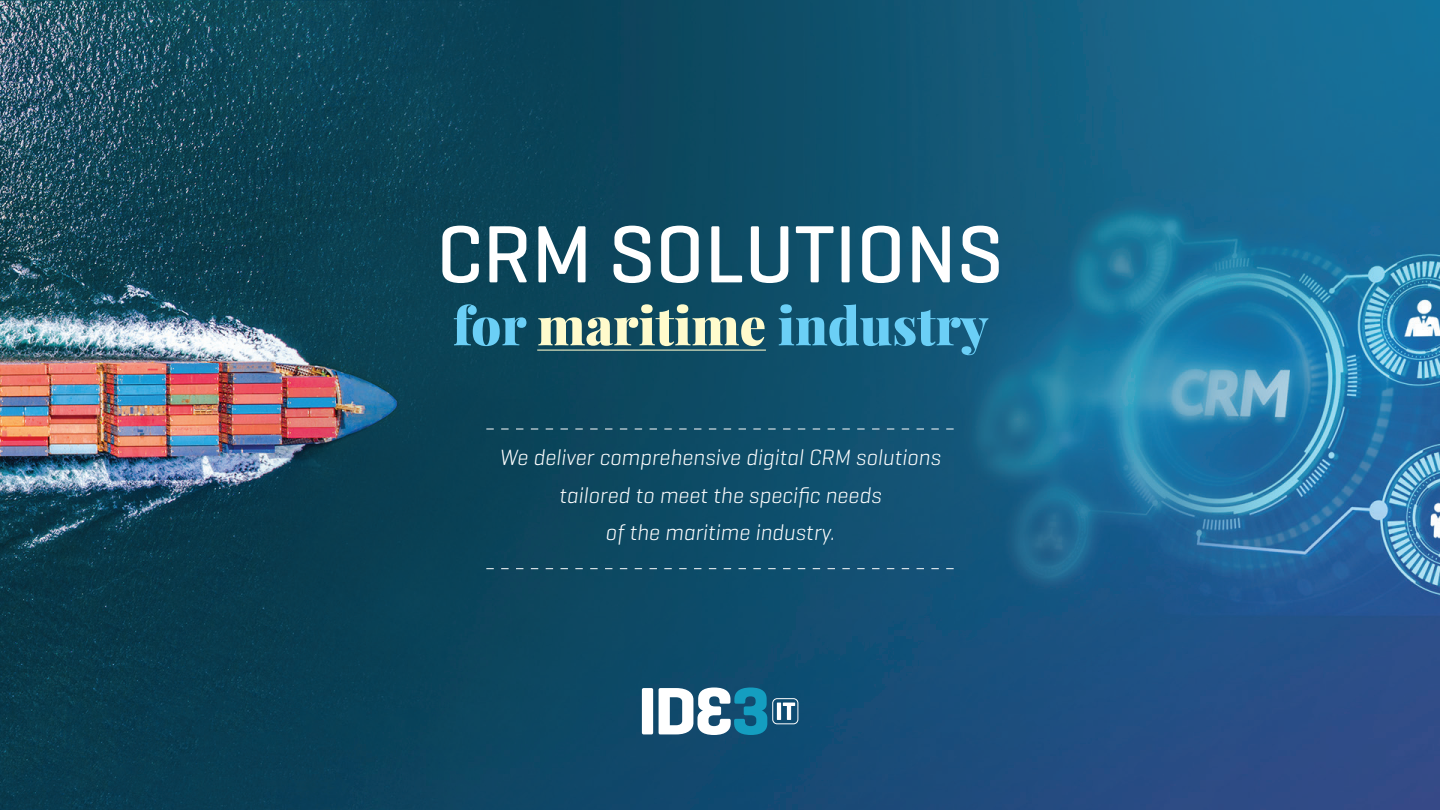
<style>
.page{position:relative;width:1440px;height:810px;background:#fff}
.page>*{position:absolute;margin:0;border:0;box-sizing:border-box;transform-origin:0 0}
.t1{font:500 82.5px "Geogrotesque";color:#fff}
.t2{font:900 52.5px "Playfair Display";color:#6bcff6}
.t3{font:italic 300 22.5px/37.5px "Geogrotesque";color:#fff;text-align:center}
.s1{color:#fffbcc}
</style>
<div class="page">
<img style="left:0;top:0;width:1440px;height:810px">
<div style="left:642px;top:688px;width:11px;height:46px;background:#fff;border-radius:2px"></div>
<svg style="left:659px;top:688px;width:108px;height:47px"></svg>
<div style="left:773px;top:698px;width:25px;height:26px;border:1px solid #fff;border-radius:4px"></div>
<hr style="left:777px;top:703px;width:4px;height:17px;background:#fff">
<svg style="left:783px;top:703px;width:12px;height:17px"></svg>
<hr style="left:537px;top:350px;width:229px;height:1px;background:#fffbcc">
<svg style="left:486px;top:429px;width:468px;height:1px"></svg>
<svg style="left:486px;top:568px;width:468px;height:1px"></svg>
<h1 class="t1" style="left:437px;top:203px;width:568px">CRM SOLUTIONS</h1>
<h2 class="t2" style="left:453px;top:284px;width:537px">for <span class="s1">maritime</span> industry</h2>
<p class="t3" style="left:500px;top:438px;width:442px">We deliver comprehensive digital CRM solutions tailored to meet the specific needs<br>of the maritime industry.</p>
</div>
